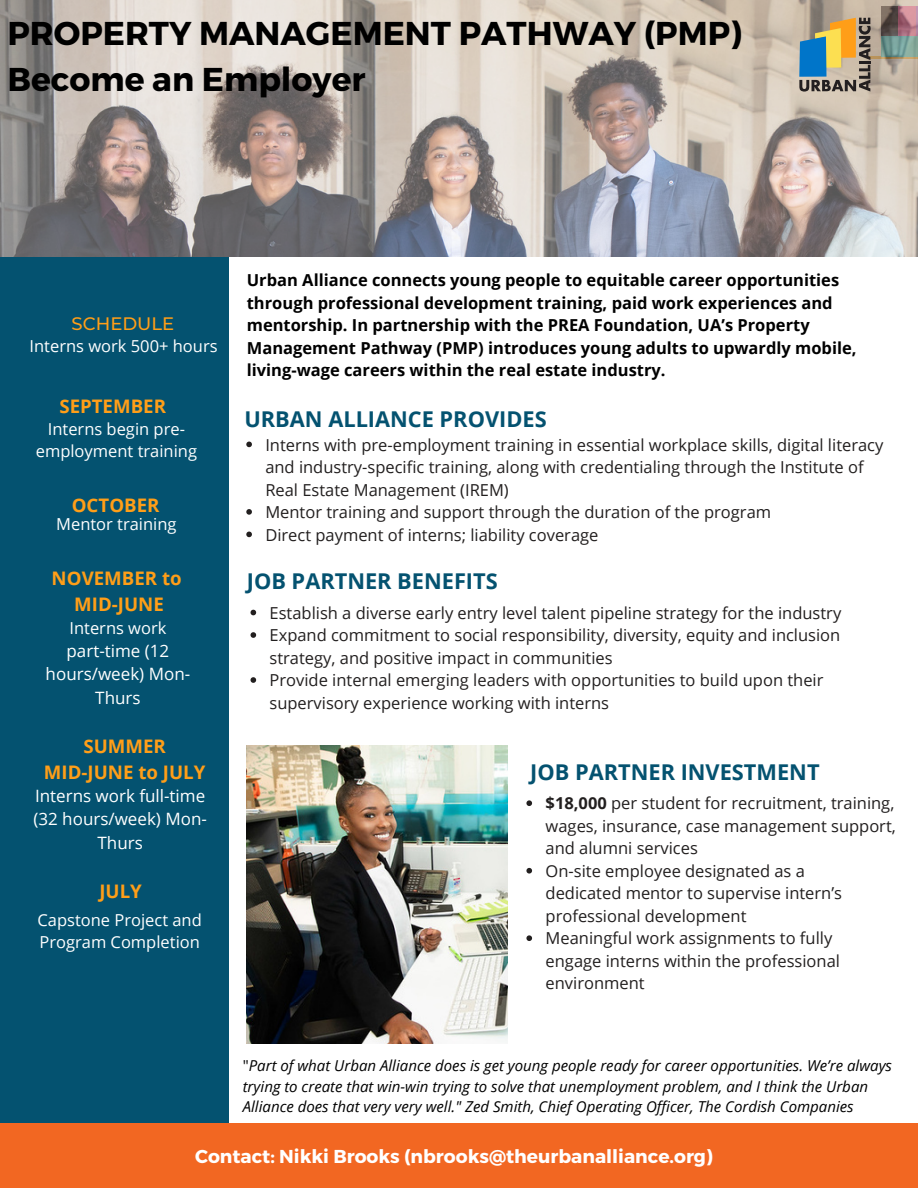
<style>
.page{position:relative;width:918px;height:1188px;background:#fff}
.page>*{position:absolute;margin:0;border:0;box-sizing:border-box;transform-origin:0 0}
.t1{font:700 33px/46.2px "Montserrat";color:#000}
.t2{font:700 21.75px "Open Sans";color:#045270}
.t3{font:700 18.75px/25.8px "Open Sans";color:#ff9e18;text-align:center}
.t4{font:700 18.75px "Montserrat";color:#fff}
.t5{font:500 18px "Montserrat";color:#ff9e18}
.t6{font:16.95px/23.7px "Open Sans";color:#fff;text-align:center}
.t7{font:16.5px/22.5px "Open Sans";color:#221f1f}
.t8{font:700 16.5px/22.5px "Open Sans";color:#000}
.t9{font:16.5px/22.5px "Open Sans";color:#fff;text-align:center}
.t10{font:italic 15px/20.2px "Open Sans";color:#000}
.s1{font-weight:700}
.s2{font-style:normal}
</style>
<div class="page">
<div style="left:0;top:257px;width:229px;height:877px;background:#045270"></div>
<img style="left:0;top:0;width:918px;height:256px">
<svg style="left:799px;top:18px;width:72px;height:74px;background:#92927a"></svg>
<div style="left:0;top:1123px;width:918px;height:65px;background:#f26722"></div>
<svg style="left:246px;top:442px;width:6px;height:5px"></svg>
<svg style="left:246px;top:509px;width:6px;height:6px"></svg>
<svg style="left:246px;top:532px;width:6px;height:5px"></svg>
<svg style="left:251px;top:610px;width:5px;height:5px"></svg>
<svg style="left:251px;top:632px;width:5px;height:6px"></svg>
<svg style="left:251px;top:677px;width:5px;height:6px"></svg>
<svg style="left:526px;top:800px;width:6px;height:6px"></svg>
<svg style="left:526px;top:868px;width:6px;height:6px"></svg>
<svg style="left:526px;top:935px;width:6px;height:6px"></svg>
<img style="left:247px;top:745px;width:261px;height:298px">
<p class="t1" style="left:8px;top:8px;width:736px">PROPERTY MANAGEMENT PATHWAY (PMP)<br>Become an Employer</p>
<p class="t5" style="left:72px;top:312px;width:104px">SCHEDULE</p>
<p class="t9" style="left:30px;top:334px;width:190px">Interns work 500+ hours</p>
<h3 class="t3" style="left:59px;top:393px;width:108px">SEPTEMBER</h3>
<p class="t9" style="left:36px;top:417px;width:163px">Interns begin pre&shy;employment training</p>
<h3 class="t3" style="left:72px;top:491px;width:89px">OCTOBER</h3>
<p class="t9" style="left:56px;top:513px;width:122px">Mentor training</p>
<h4 class="t3" style="left:52px;top:565px;width:132px">NOVEMBER to<br>MID-JUNE</h4>
<h5 class="t9" style="left:69px;top:616px;width:98px">Interns work</h5>
<h5 class="t6" style="left:46px;top:638px;width:146px">part-time (12 hours/week) Mon-<br>Thurs</h5>
<h5 class="t3" style="left:44px;top:733px;width:163px">SUMMER<br>MID-JUNE to JULY</h5>
<h4 class="t6" style="left:33px;top:783px;width:175px">Interns work full-time (32 hours/week) Mon-<br>Thurs</h4>
<h3 class="t3" style="left:99px;top:878px;width:44px">JULY</h3>
<p class="t9" style="left:38px;top:908px;width:166px;text-align:left">Capstone Project and<br>Program Completion</p>
<p class="t8" style="left:247px;top:268px;width:611px">Urban Alliance connects young people to equitable career opportunities through professional development training, paid work experiences and mentorship. In partnership with the PREA Foundation, UA’s Property Management Pathway (PMP) introduces young adults to upwardly mobile, living-wage careers within the real estate industry.</p>
<h3 class="t2" style="left:244px;top:404px;width:304px">URBAN ALLIANCE PROVIDES</h3>
<p class="t7" style="left:265px;top:433px;width:620px">Interns with pre-employment training in essential workplace skills, digital literacy and industry-specific training, along with credentialing through the Institute of<br>Real Estate Management (IREM)</p>
<h1 class="t7" style="left:265px;top:500px;width:507px">Mentor training and support through the duration of the program</h1>
<p class="t7" style="left:265px;top:523px;width:335px">Direct payment of interns; liability coverage</p>
<p class="t2" style="left:247px;top:566px;width:252px">JOB PARTNER BENEFITS</p>
<p class="t7" style="left:270px;top:601px;width:573px">Establish a diverse early entry level talent pipeline strategy for the industry</p>
<p class="t7" style="left:270px;top:624px;width:572px">Expand commitment to social responsibility, diversity, equity and inclusion strategy, and positive impact in communities</p>
<p class="t7" style="left:270px;top:669px;width:555px">Provide internal emerging leaders with opportunities to build upon their supervisory experience working with interns</p>
<p class="t2" style="left:530px;top:757px;width:291px">JOB PARTNER INVESTMENT</p>
<h6 class="t7" style="left:546px;top:792px;width:352px;text-align:justify"><span class="s1">$18,000</span> per student for recruitment, training, wages, insurance, case management support, and alumni services</h6>
<h2 class="t7" style="left:546px;top:859px;width:261px">On-site employee designated as a</h2>
<p class="t7" style="left:546px;top:882px;width:298px">dedicated mentor to supervise intern’s</p>
<p class="t7" style="left:546px;top:904px;width:202px">professional development</p>
<p class="t7" style="left:546px;top:927px;width:288px">Meaningful work assignments to fully</p>
<h2 class="t7" style="left:546px;top:949px;width:296px">engage interns within the professional</h2>
<p class="t7" style="left:546px;top:972px;width:101px">environment</p>
<p class="t10" style="left:243px;top:1056px;width:651px"><span class="s2">"</span>Part of what Urban Alliance does is get young people ready for career opportunities. We’re always trying to create that win-win trying to solve that unemployment problem, and I think the Urban<br>Alliance does that very very well." Zed Smith, Chief Operating Officer, The Cordish Companies</p>
<h2 class="t4" style="left:195px;top:1144px;width:519px">Contact: Nikki Brooks (nbrooks@theurbanalliance.org)</h2>
</div>
